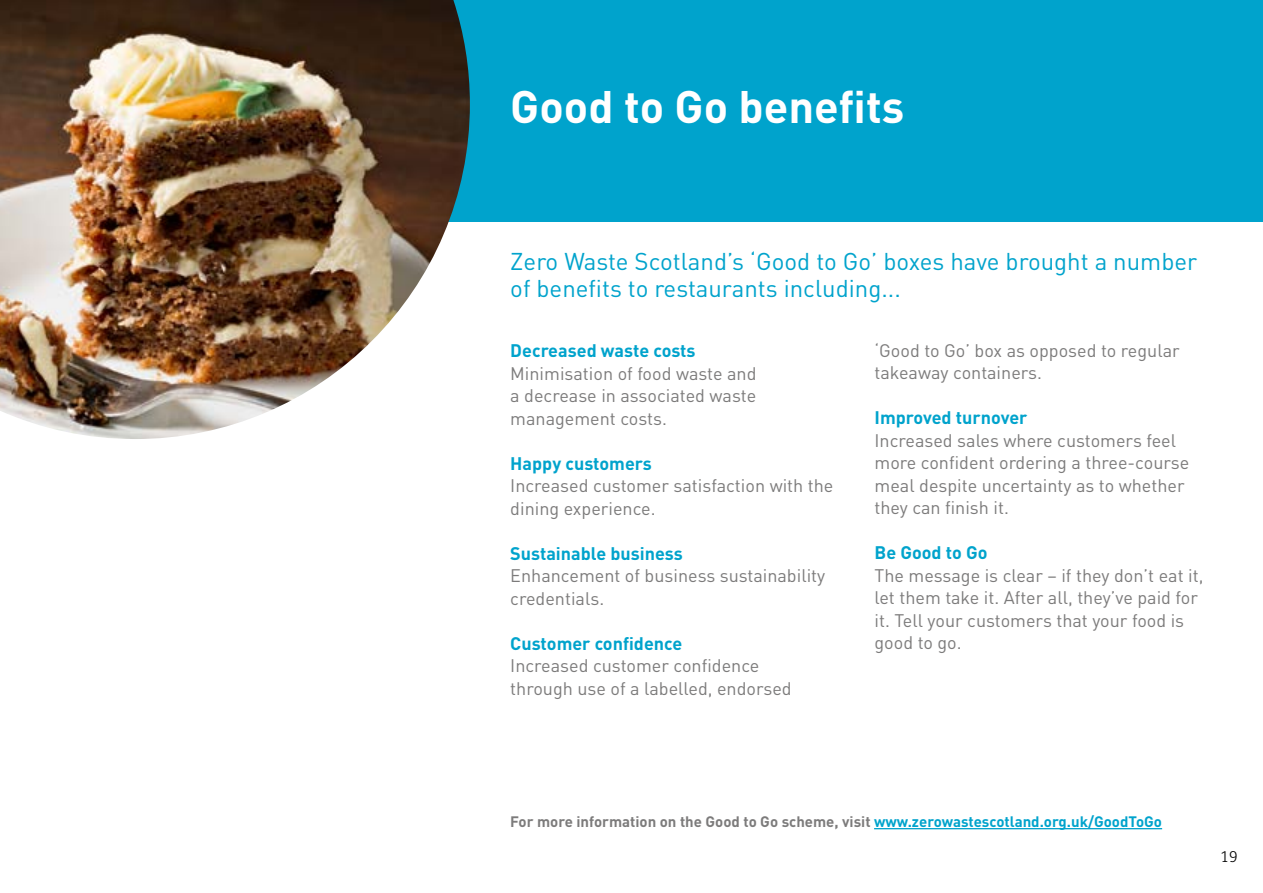
<style>
.page{position:relative;width:1263px;height:893px;background:#fff}
.page>*{position:absolute;margin:0;border:0;box-sizing:border-box;transform-origin:0 0}
.t1{font:700 45px "DIN";color:#fff}
.t2{font:24px/27px "DIN";color:#00a3cc}
.t3{font:18px/22.5px "DIN";color:#7c7b7b}
.t4{font:700 18px "DIN";color:#00a3cc}
.t5{font:700 15px "DIN";color:#7c7b7b}
.t6{font:300 15px "FS Me";color:#000}
.s1{color:#00a3cc}
</style>
<div class="page">
<hr style="left:874px;top:828px;width:288px;height:1px;background:#00a3cc">
<div style="left:0;top:0;width:1263px;height:221px;background:#00a3cc"></div>
<img style="left:0;top:0;width:470px;height:439px">
<h1 class="t1" style="left:510px;top:78px;width:396px">Good to Go benefits</h1>
<h2 class="t2" style="left:510px;top:248px;width:688px">Zero Waste Scotland’s ‘Good to Go’ boxes have brought a number of benefits to restaurants including...</h2>
<p class="t4" style="left:510px;top:339px;width:187px">Decreased waste costs</p>
<p class="t3" style="left:510px;top:362px;width:248px;text-align:justify">Minimisation of food waste and a decrease in associated waste management costs.</p>
<p class="t4" style="left:510px;top:451px;width:143px">Happy customers</p>
<p class="t3" style="left:510px;top:474px;width:325px">Increased customer satisfaction with the dining experience.</p>
<p class="t4" style="left:510px;top:541px;width:174px">Sustainable business</p>
<p class="t3" style="left:510px;top:564px;width:316px">Enhancement of business sustainability credentials.</p>
<p class="t4" style="left:510px;top:631px;width:174px">Customer confidence</p>
<p class="t3" style="left:510px;top:654px;width:283px">Increased customer confidence through use of a labelled, endorsed</p>
<p class="t3" style="left:874px;top:339px;width:307px">‘Good to Go’ box as opposed to regular takeaway containers.</p>
<p class="t4" style="left:874px;top:406px;width:154px">Improved turnover</p>
<p class="t3" style="left:874px;top:429px;width:316px">Increased sales where customers feel more confident ordering a three-course meal despite uncertainty as to whether they can finish it.</p>
<p class="t4" style="left:874px;top:541px;width:115px">Be Good to Go</p>
<p class="t3" style="left:874px;top:564px;width:330px">The message is clear – if they don’t eat it, let them take it. After all, they’ve paid for it. Tell your customers that your food is good to go.</p>
<p class="t5" style="left:510px;top:811px;width:653px">For more information on the Good to Go scheme, visit <span class="s1">www.zerowastescotland.org.uk/GoodToGo</span></p>
<p class="t6" style="left:1220px;top:848px;width:19px">19</p>
</div>
